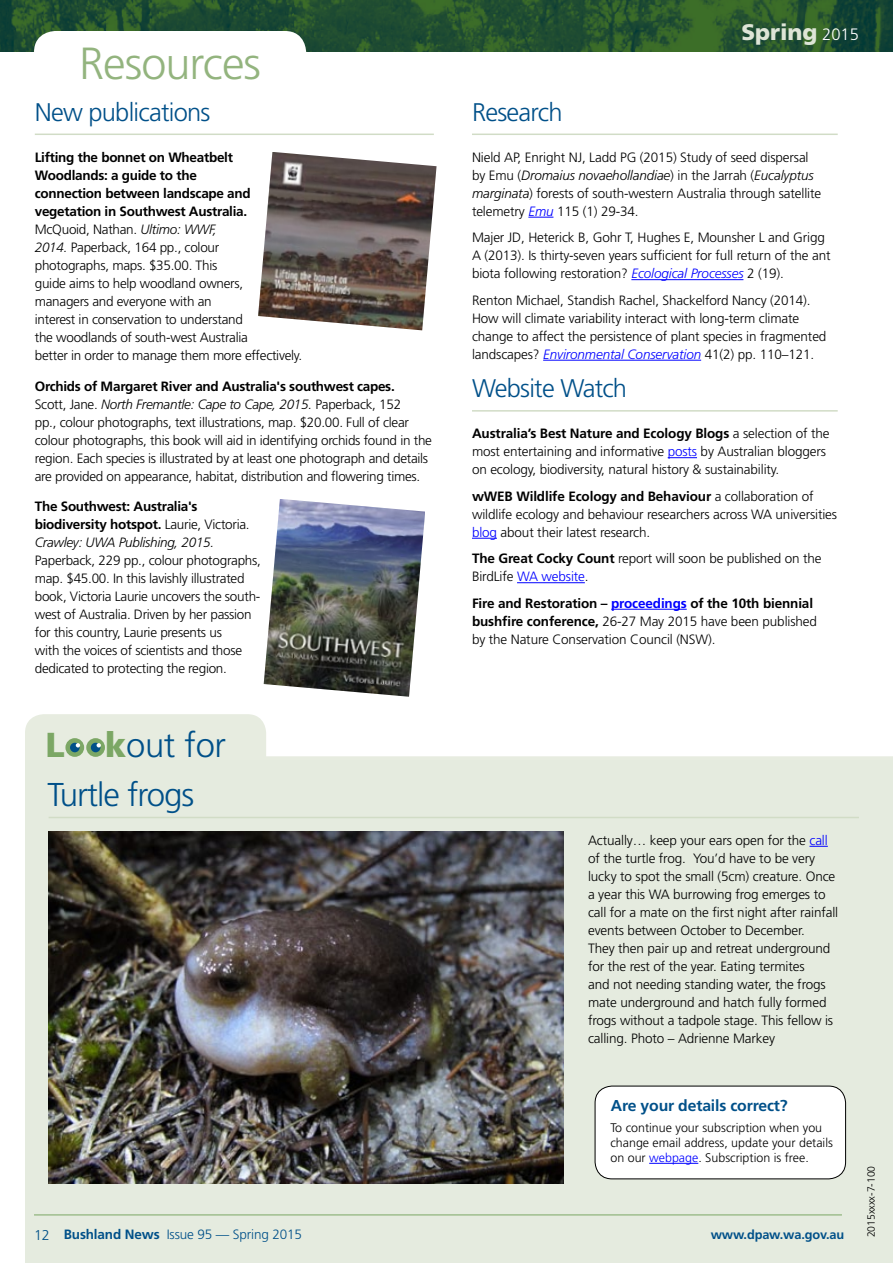
<style>
.page{position:relative;width:893px;height:1263px;background:#fff}
.page>*{position:absolute;margin:0;border:0;box-sizing:border-box;transform-origin:0 0}
.t1{font:300 45px "Frutiger";letter-spacing:-.02em;color:#93b47e}
.t2{font:300 34.65px "Frutiger";letter-spacing:-.01em;color:#005089}
.t3{font:300 33px "Frutiger";letter-spacing:-.03em;color:#005089}
.t4{font:300 25.5px "Frutiger";letter-spacing:-.03em;color:#005089}
.t5{font:900 22.5px "Frutiger";color:#dee5d6}
.t6{font:700 15.75px "Frutiger";letter-spacing:-.01em;color:#005089}
.t7{font:300 13.5px/18px "Frutiger";letter-spacing:-.01em;color:#000}
.t8{font:700 13.5px/18px "Frutiger";letter-spacing:-.02em;color:#000}
.t9{font:300 13.5px "Frutiger";letter-spacing:-.01em;color:#005089}
.t10{font:700 12.75px "Frutiger";letter-spacing:-.01em;color:#005089}
.t11{font:300 12.45px/15px "Frutiger";color:#000}
.t12{font:300 10.5px "Frutiger";letter-spacing:-.005em;color:#000}
.s1{font-weight:700}
.s2{font-style:italic}
.s3{font-weight:300}
.s4{font-weight:300;font-style:italic}
.s5{font-weight:300;font-size:16.5px;color:#fff}
.s6{font-style:italic;color:#00f}
.s7{color:#00f}
.s8{font-weight:700;color:#00f}
.s9{font-weight:900;color:#7ca765}
.s10{font-size:14.25px}
</style>
<div class="page">
<svg style="left:25px;top:714px;width:868px;height:46px"></svg>
<svg style="left:65px;top:738px;width:19px;height:19px"></svg>
<svg style="left:70px;top:743px;width:10px;height:9px"></svg>
<svg style="left:76px;top:743px;width:4px;height:4px"></svg>
<svg style="left:86px;top:738px;width:19px;height:19px"></svg>
<div style="left:91px;top:743px;width:9px;height:9px;background:#005089;border-radius:50%"></div>
<svg style="left:97px;top:743px;width:4px;height:4px"></svg>
<div style="left:25px;top:760px;width:868px;height:503px;background:#e5ebdf"></div>
<img style="left:0;top:0;width:893px;height:51px">
<div style="left:34px;top:31px;width:272px;height:94px;background:#fff;border-radius:21px"></div>
<hr style="left:35px;top:134px;width:399px;height:1px;background:#d1dcc6">
<hr style="left:472px;top:134px;width:366px;height:1px;background:#d1dcc6">
<svg style="left:528px;top:217px;width:25px;height:1px"></svg>
<hr style="left:631px;top:279px;width:112px;height:1px;background:#00f">
<hr style="left:543px;top:360px;width:158px;height:1px;background:#00f">
<hr style="left:472px;top:410px;width:366px;height:2px;background:#d1dcc6">
<svg style="left:668px;top:457px;width:29px;height:1px"></svg>
<svg style="left:472px;top:538px;width:25px;height:1px"></svg>
<hr style="left:517px;top:582px;width:68px;height:1px;background:#00f">
<hr style="left:611px;top:609px;width:76px;height:1px;background:#00f">
<div style="left:595px;top:1086px;width:251px;height:93px;background:#fff;border-radius:17px"></div>
<div style="left:595px;top:1086px;width:251px;height:93px;border:1px solid #000;border-radius:17px"></div>
<hr style="left:649px;top:1163px;width:49px;height:1px;background:#00f">
<hr style="left:34px;top:1215px;width:808px;height:1px;background:#7ca765">
<svg style="left:809px;top:846px;width:19px;height:1px"></svg>
<hr style="left:49px;top:817px;width:810px;height:1px;background:#d1dcc6">
<img style="left:48px;top:832px;width:516px;height:352px">
<img style="left:258px;top:152px;width:179px;height:178px">
<img style="left:264px;top:499px;width:161px;height:198px">
<h1 class="t1" style="left:79px;top:38px;width:184px">Resources</h1>
<h3 class="t4" style="left:35px;top:98px;width:177px">New publications</h3>
<p class="t7" style="left:35px;top:148px;width:269px"><span class="s1">Lifting the bonnet on Wheatbelt Woodlands: a guide to the<br>connection between landscape and vegetation in Southwest Australia.<br></span>McQuoid, Nathan. <span class="s2">Ultimo: WWF,<br>2014.</span> Paperback, 164 pp., colour<br>photographs, maps. $35.00. This<br>guide aims to help woodland owners,<br>managers and everyone with an<br>interest in conservation to understand<br>the woodlands of south-west Australia<br>better in order to manage them more effectively.</p>
<p class="t7" style="left:35px;top:377px;width:399px"><span class="s1">Orchids of Margaret River and Australia's southwest capes.<br></span>Scott, Jane. <span class="s2">North Fremantle: Cape to Cape, 2015.</span> Paperback, 152<br>pp., colour photographs, text illustrations, map. $20.00. Full of clear colour photographs, this book will aid in identifying orchids found in the region. Each species is illustrated by at least one photograph and details are provided on appearance, habitat, distribution and flowering times.</p>
<p class="t8" style="left:35px;top:498px;width:216px">The Southwest: Australia's biodiversity hotspot. <span class="s3">Laurie, Victoria.<br></span><span class="s4">Crawley: UWA Publishing, 2015.</span></p>
<p class="t7" style="left:35px;top:552px;width:228px">Paperback, 229 pp., colour photographs, map. $45.00. In this lavishly illustrated book, Victoria Laurie uncovers the south&shy;west of Australia. Driven by her passion for this country, Laurie presents us<br>with the voices of scientists and those dedicated to protecting the region.</p>
<h3 class="t5" style="left:741px;top:18px;width:119px">Spring <span class="s5">2015</span></h3>
<h3 class="t4" style="left:472px;top:98px;width:92px">Research</h3>
<p class="t7" style="left:472px;top:148px;width:351px">Nield AP, Enright NJ, Ladd PG (2015) Study of seed dispersal by Emu (<span class="s2">Dromaius novaehollandiae</span>) in the Jarrah (<span class="s2">Eucalyptus marginata</span>) forests of south-western Australia through satellite telemetry <span class="s6">Emu</span> 115 (1) 29-34.</p>
<p class="t7" style="left:472px;top:229px;width:360px">Majer JD, Heterick B, Gohr T, Hughes E, Mounsher L and Grigg<br>A (2013). Is thirty-seven years sufficient for full return of the ant biota following restoration? <span class="s6">Ecological Processes</span> 2 (19).</p>
<p class="t7" style="left:472px;top:291px;width:356px">Renton Michael, Standish Rachel, Shackelford Nancy (2014).<br>How will climate variability interact with long-term climate change to affect the persistence of plant species in fragmented landscapes? <span class="s6">Environmental Conservation</span> 41(2) pp. 110–121.</p>
<h3 class="t4" style="left:472px;top:374px;width:157px">Website Watch</h3>
<p class="t7" style="left:472px;top:425px;width:359px"><span class="s1">Australia’s Best Nature and Ecology Blogs</span> a selection of the most entertaining and informative <span class="s7">posts</span> by Australian bloggers on ecology, biodiversity, natural history &amp; sustainability.</p>
<p class="t7" style="left:472px;top:487px;width:367px"><span class="s1">wWEB Wildlife Ecology and Behaviour</span> a collaboration of wildlife ecology and behaviour researchers across WA universities <span class="s7">blog</span> about their latest research.</p>
<p class="t7" style="left:472px;top:550px;width:351px"><span class="s1">The Great Cocky Count</span> report will soon be published on the<br>BirdLife <span class="s7">WA website</span>.</p>
<p class="t7" style="left:472px;top:594px;width:346px"><span class="s1">Fire and Restoration –</span> <span class="s8">proceedings</span> <span class="s1">of the 10th biennial bushfire conference,</span> 26-27 May 2015 have been published by the Nature Conservation Council (NSW).</p>
<h2 class="t2" style="left:45px;top:725px;width:182px"><span class="s9">L k</span>out for</h2>
<h3 class="t3" style="left:47px;top:776px;width:148px">Turtle frogs</h3>
<p class="t7" style="left:588px;top:831px;width:252px">Actually… keep your ears open for the <span class="s7">call </span>of the turtle frog. You’d have to be very lucky to spot the small (5cm) creature. Once a year this WA burrowing frog emerges to call for a mate on the first night after rainfall events between October to December.<br>They then pair up and retreat underground for the rest of the year. Eating termites<br>and not needing standing water, the frogs mate underground and hatch fully formed frogs without a tadpole stage. This fellow is calling. Photo – Adrienne Markey</p>
<p class="t6" style="left:611px;top:1096px;width:178px">Are your details correct?</p>
<p class="t11" style="left:610px;top:1120px;width:224px">To continue your subscription when you change email address, update your details on our <span class="s7">webpage</span>. Subscription is free.</p>
<p class="t9" style="left:34px;top:1227px;width:269px"><span class="s10">12</span> <span class="s1">Bushland News</span> Issue 95 — Spring 2015</p>
<p class="t10" style="left:711px;top:1226px;width:135px">www.dpaw.wa.gov.au</p>
<p class="t12" style="left:865px;top:1237px;width:73px;rotate:-90deg">2015xxxx-7-100</p>
</div>
